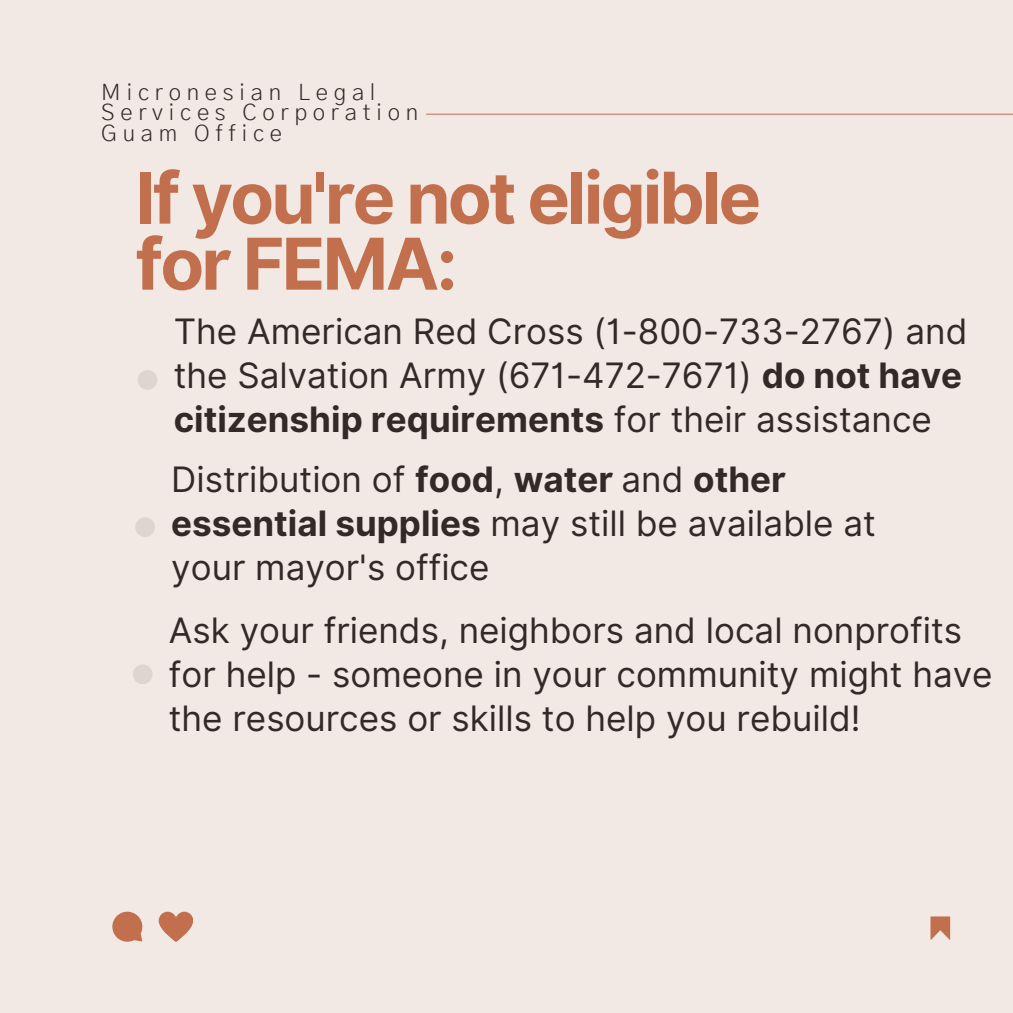
<style>
.page{position:relative;width:1013px;height:1013px;background:#fff}
.page>*{position:absolute;margin:0;border:0;box-sizing:border-box;transform-origin:0 0}
.t1{font:700 71.38px/66px "Inter";letter-spacing:-.04em;color:#c26f4d}
.t2{font:35px/44px "Inter";color:#332a28}
.t3{font:300 22.5px/20.6px "Gothic A1";letter-spacing:.255em;color:#332a28}
.s1{font-weight:700}
</style>
<div class="page">
<div style="left:0;top:0;width:1012px;height:1012px;background:#f2e9e4"></div>
<svg style="left:930px;top:916px;width:20px;height:23px"></svg>
<hr style="left:426px;top:114px;width:586px;height:1px;background:#c26f4d">
<svg style="left:138px;top:370px;width:19px;height:20px"></svg>
<svg style="left:135px;top:517px;width:20px;height:20px"></svg>
<svg style="left:133px;top:664px;width:19px;height:20px"></svg>
<svg style="left:112px;top:911px;width:30px;height:30px"></svg>
<svg style="left:159px;top:911px;width:34px;height:31px"></svg>
<p class="t3" style="left:101px;top:83px;width:318px">Micronesian Legal<br>Services Corporation<br>Guam Office</p>
<p class="t1" style="left:135px;top:165px;width:627px">If you're not eligible for FEMA:</p>
<p class="t2" style="left:174px;top:309px;width:795px">The American Red Cross (1-800-733-2767) and the Salvation Army (671-472-7671) <span class="s1">do not have citizenship requirements</span> for their assistance</p>
<p class="t2" style="left:171px;top:457px;width:706px">Distribution of <span class="s1">food</span>, <span class="s1">water</span> and <span class="s1">other essential supplies</span> may still be available at your mayor's office</p>
<p class="t2" style="left:169px;top:608px;width:825px">Ask your friends, neighbors and local nonprofits for help - someone in your community might have the resources or skills to help you rebuild!</p>
</div>
